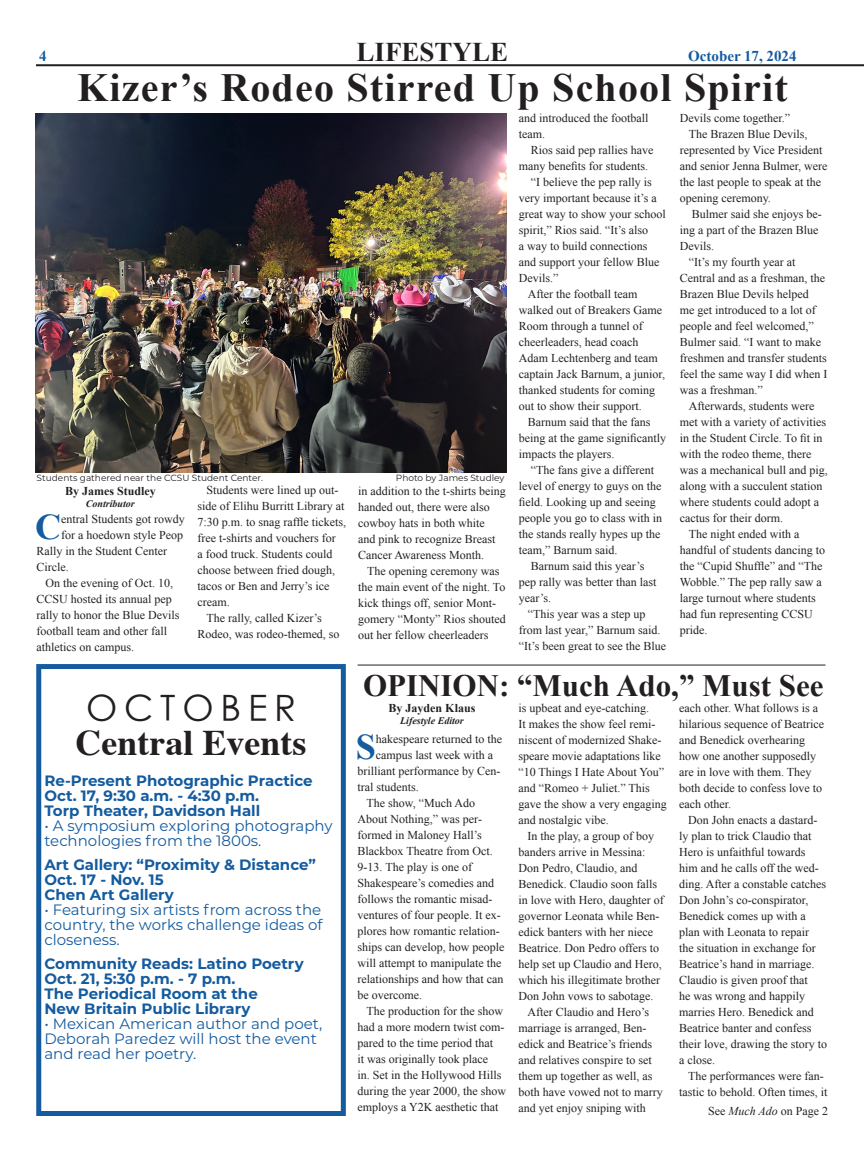
<style>
.page{position:relative;width:864px;height:1152px;background:#fff}
.page>*{position:absolute;margin:0;border:0;box-sizing:border-box;transform-origin:0 0}
.Headline{font:700 40px "Times New Roman";letter-spacing:.03em;color:#231f20}
.Dropcap{font:700 36.2px "Times New Roman";color:#145b9f}
.Sport{font:700 36px "Times";color:#231f20}
.Sport-2{font:36px "ST Heiti";letter-spacing:.19em;color:#231f20}
.t1{font:700 31px "Times New Roman";color:#231f20}
.Headline-2{font:700 27px "Times New Roman";color:#231f20}
.Paragraph{font:700 15px/15px "Montserrat";color:#145b9f}
.Paragraph-2{font:15px/15px "Montserrat";color:#145b9f}
.t2{font:700 15px "Times New Roman";color:#145b9f}
.Dropcap-2{font:12px/16px "Times New Roman";color:#231f20}
.Byline{font:700 12px "Times New Roman";color:#231f20}
.Byline-2{font:italic 700 10px "Times New Roman";color:#231f20}
.Photo_Caption{font:9px "Montserrat";color:#231f20}
.s1{font-style:italic}
</style>
<div class="page">
<hr style="left:36px;top:64px;width:828px;height:2px;background:#231f20">
<div style="left:36px;top:664px;width:310px;height:452px;border:5px solid #145b9f"></div>
<img style="left:35px;top:113px;width:471px;height:359px">
<hr style="left:358px;top:665px;width:467px;height:1px;background:#231f20">
<p class="Headline-2" style="left:356px;top:33px;width:153px">LIFESTYLE</p>
<p class="t2" style="left:39px;top:46px;width:9px">4</p>
<p class="t2" style="left:688px;top:46px;width:110px">October 17, 2024</p>
<p class="Headline" style="left:77px;top:60px;width:712px">Kizer’s Rodeo Stirred Up School Spirit</p>
<p class="Photo_Caption" style="left:37px;top:472px;width:228px">Students gathered near the CCSU Student Center.</p>
<p class="Photo_Caption" style="left:396px;top:472px;width:110px">Photo by James Studley</p>
<p class="Byline" style="left:65px;top:483px;width:92px">By James Studley</p>
<p class="Byline-2" style="left:86px;top:497px;width:50px">Contributor</p>
<p class="Dropcap" style="left:35px;top:502px;width:28px">C</p>
<p class="Dropcap-2" style="left:61px;top:511px;width:125px">entral Students got rowdy</p>
<p class="Dropcap-2" style="left:61px;top:527px;width:123px">for a hoedown style Peop</p>
<p class="Dropcap-2" style="left:37px;top:543px;width:132px">Rally in the Student Center</p>
<p class="Dropcap-2" style="left:37px;top:559px;width:34px">Circle.</p>
<p class="Dropcap-2" style="left:37px;top:575px;width:144px;text-indent:9px">On the evening of Oct. 10,<br>CCSU hosted its annual pep rally to honor the Blue Devils football team and other fall athletics on campus.</p>
<p class="Dropcap-2" style="left:197px;top:482px;width:150px;text-indent:9px">Students were lined up out&shy;side of Elihu Burritt Library at<br>7:30 p.m. to snag raffle tickets, free t-shirts and vouchers for<br>a food truck. Students could choose between fried dough, tacos or Ben and Jerry’s ice cream.</p>
<p class="Dropcap-2" style="left:197px;top:610px;width:144px;text-indent:9px">The rally, called Kizer’s<br>Rodeo, was rodeo-themed, so</p>
<p class="Dropcap-2" style="left:358px;top:482px;width:149px">in addition to the t-shirts being handed out, there were also cowboy hats in both white<br>and pink to recognize Breast<br>Cancer Awareness Month.</p>
<p class="Dropcap-2" style="left:358px;top:562px;width:149px;text-indent:9px">The opening ceremony was the main event of the night. To kick things off, senior Mont&shy;gomery “Monty” Rios shouted out her fellow cheerleaders</p>
<p class="Dropcap-2" style="left:519px;top:109px;width:131px">and introduced the football team.</p>
<p class="Dropcap-2" style="left:519px;top:141px;width:136px;text-indent:12px">Rios said pep rallies have many benefits for students.</p>
<p class="Dropcap-2" style="left:519px;top:173px;width:148px;text-indent:12px">“I believe the pep rally is very important because it’s a great way to show your school spirit,” Rios said. “It’s also<br>a way to build connections and support your fellow Blue<br>Devils.”</p>
<p class="Dropcap-2" style="left:519px;top:285px;width:148px;text-indent:9px">After the football team walked out of Breakers Game<br>Room through a tunnel of cheerleaders, head coach<br>Adam Lechtenberg and team captain Jack Barnum, a junior, thanked students for coming out to show their support.</p>
<p class="Dropcap-2" style="left:519px;top:413px;width:149px;text-indent:9px">Barnum said that the fans being at the game significantly impacts the players.</p>
<p class="Dropcap-2" style="left:519px;top:461px;width:145px;text-indent:12px">“The fans give a different level of energy to guys on the field. Looking up and seeing people you go to class with in the stands really hypes up the team,” Barnum said.</p>
<p class="Dropcap-2" style="left:519px;top:557px;width:139px;text-indent:12px">Barnum said this year’s pep rally was better than last year’s.</p>
<p class="Dropcap-2" style="left:519px;top:605px;width:149px;text-indent:9px">“This year was a step up from last year,” Barnum said. “It’s been great to see the Blue</p>
<p class="Dropcap-2" style="left:680px;top:109px;width:112px">Devils come together.”</p>
<p class="Dropcap-2" style="left:680px;top:125px;width:149px;text-indent:9px">The Brazen Blue Devils, represented by Vice President and senior Jenna Bulmer, were the last people to speak at the opening ceremony.</p>
<p class="Dropcap-2" style="left:680px;top:205px;width:143px;text-indent:12px">Bulmer said she enjoys be&shy;ing a part of the Brazen Blue<br>Devils.</p>
<p class="Dropcap-2" style="left:680px;top:253px;width:149px;text-indent:9px">“It’s my fourth year at<br>Central and as a freshman, the<br>Brazen Blue Devils helped<br>me get introduced to a lot of people and feel welcomed,”<br>Bulmer said. “I want to make freshmen and transfer students feel the same way I did when I was a freshman.”</p>
<p class="Dropcap-2" style="left:680px;top:397px;width:149px;text-indent:9px">Afterwards, students were met with a variety of activities in the Student Circle. To fit in with the rodeo theme, there was a mechanical bull and pig, along with a succulent station where students could adopt a cactus for their dorm.</p>
<p class="Dropcap-2" style="left:680px;top:525px;width:147px;text-indent:9px">The night ended with a handful of students dancing to the “Cupid Shuffle” and “The<br>Wobble.” The pep rally saw a large turnout where students had fun representing CCSU pride.</p>
<p class="Sport-2" style="left:86px;top:692px;width:212px">OCTOBER</p>
<p class="Sport" style="left:76px;top:708px;width:232px">Central Events</p>
<p class="Paragraph" style="left:44px;top:772px;width:270px">Re-Present Photographic Practice<br>Oct. 17, 9:30 a.m. - 4:30 p.m.<br>Torp Theater, Davidson Hall</p>
<p class="Paragraph-2" style="left:44px;top:818px;width:290px">• A symposium exploring photography technologies from the 1800s.</p>
<p class="Paragraph" style="left:44px;top:856px;width:273px">Art Gallery: “Proximity &amp; Distance”<br>Oct. 17 - Nov. 15<br>Chen Art Gallery</p>
<p class="Paragraph-2" style="left:44px;top:902px;width:280px;text-align:justify">• Featuring six artists from across the country, the works challenge ideas of closeness.</p>
<p class="Paragraph" style="left:44px;top:955px;width:261px">Community Reads: Latino Poetry<br>Oct. 21, 5:30 p.m. - 7 p.m.<br>The Periodical Room at the<br>New Britain Public Library</p>
<p class="Paragraph-2" style="left:44px;top:1016px;width:279px">• Mexican American author and poet,<br>Deborah Paredez will host the event and read her poetry.</p>
<p class="t1" style="left:363px;top:664px;width:462px">OPINION: “Much Ado,” Must See</p>
<p class="Byline" style="left:389px;top:699px;width:88px">By Jayden Klaus</p>
<p class="Byline-2" style="left:400px;top:713px;width:65px">Lifestyle Editor</p>
<p class="Dropcap" style="left:356px;top:721px;width:22px">S</p>
<p class="Dropcap-2" style="left:376px;top:730px;width:128px">hakespeare returned to the</p>
<p class="Dropcap-2" style="left:376px;top:746px;width:119px">campus last week with a</p>
<p class="Dropcap-2" style="left:358px;top:762px;width:144px">brilliant performance by Cen-</p>
<p class="Dropcap-2" style="left:358px;top:778px;width:63px">tral students.</p>
<p class="Dropcap-2" style="left:358px;top:794px;width:148px;text-indent:9px">The show, “Much Ado<br>About Nothing,” was per&shy;formed in Maloney Hall’s<br>Blackbox Theatre from Oct.<br>9-13. The play is one of<br>Shakespeare’s comedies and follows the romantic misad&shy;ventures of four people. It ex&shy;plores how romantic relation&shy;ships can develop, how people will attempt to manipulate the relationships and how that can be overcome.</p>
<p class="Dropcap-2" style="left:358px;top:1002px;width:150px;text-indent:9px">The production for the show had a more modern twist com&shy;pared to the time period that<br>it was originally took place<br>in. Set in the Hollywood Hills during the year 2000, the show employs a Y2K aesthetic that</p>
<p class="Dropcap-2" style="left:518px;top:700px;width:150px">is upbeat and eye-catching.<br>It makes the show feel remi&shy;niscent of modernized Shake&shy;speare movie adaptations like “10 Things I Hate About You” and “Romeo + Juliet.” This gave the show a very engaging and nostalgic vibe.</p>
<p class="Dropcap-2" style="left:518px;top:828px;width:147px;text-indent:9px">In the play, a group of boy banders arrive in Messina:<br>Don Pedro, Claudio, and<br>Benedick. Claudio soon falls in love with Hero, daughter of governor Leonata while Ben&shy;edick banters with her niece<br>Beatrice. Don Pedro offers to help set up Claudio and Hero, which his illegitimate brother<br>Don John vows to sabotage.</p>
<p class="Dropcap-2" style="left:518px;top:1004px;width:146px;text-indent:9px">After Claudio and Hero’s marriage is arranged, Ben&shy;edick and Beatrice’s friends and relatives conspire to set them up together as well, as both have vowed not to marry and yet enjoy sniping with</p>
<p class="Dropcap-2" style="left:679px;top:700px;width:146px">each other. What follows is a hilarious sequence of Beatrice and Benedick overhearing how one another supposedly are in love with them. They both decide to confess love to each other.</p>
<p class="Dropcap-2" style="left:679px;top:812px;width:149px;text-indent:9px">Don John enacts a dastard&shy;ly plan to trick Claudio that<br>Hero is unfaithful towards<br>him and he calls off the wed&shy;ding. After a constable catches<br>Don John’s co-conspirator,<br>Benedick comes up with a plan with Leonata to repair<br>the situation in exchange for<br>Beatrice’s hand in marriage.<br>Claudio is given proof that<br>he was wrong and happily marries Hero. Benedick and<br>Beatrice banter and confess their love, drawing the story to a close.</p>
<p class="Dropcap-2" style="left:679px;top:1068px;width:150px;text-align:center">The performances were fan&shy;tastic to behold. Often times, it</p>
<p class="Dropcap-2" style="left:708px;top:1102px;width:122px">See <span class="s1">Much Ado</span> on Page 2</p>
</div>
